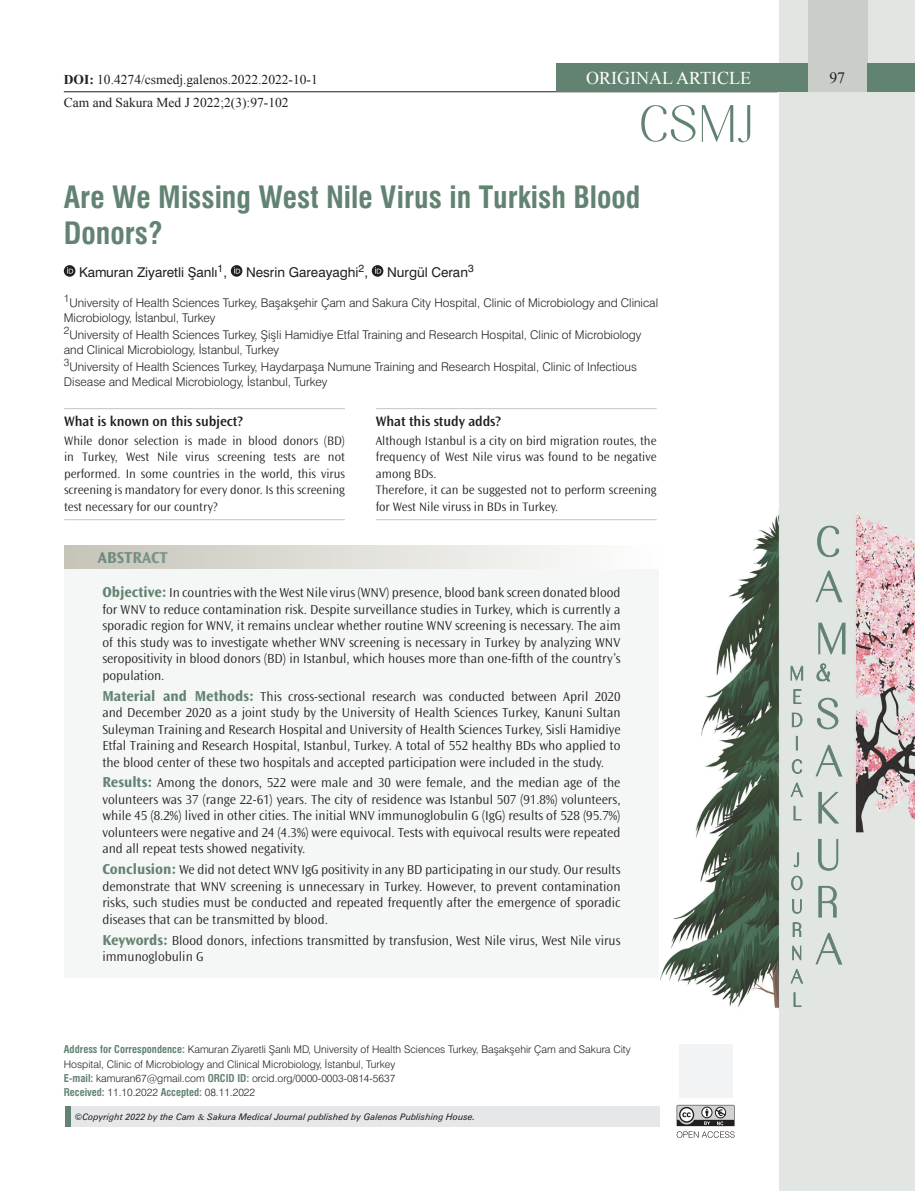
<style>
.page{position:relative;width:915px;height:1191px;background:#fff}
.page>*{position:absolute;margin:0;border:0;box-sizing:border-box;transform-origin:0 0}
.t1{font:30px/36px "Swiss Condensed Bold Tr";color:#638372}
.t2{font:18px "Times New Roman";color:#fff}
.t3{font:700 16.5px "Ocean Sans Std";color:#638372}
.t4{font:15.75px "Times New Roman";color:#231f20}
.t5{font:600 14.25px "Ocean Sans Std";letter-spacing:-.005em;color:#231f20}
.t6{font:300 13.5px/16.5px "Ocean Sans Std";color:#231f20;text-align:justify}
.t7{font:13.5px "Times New Roman";color:#231f20}
.t8{font:13.5px "Swiss Normal Tr";color:#231f20}
.t9{font:300 12.75px/16.5px "Ocean Sans Std";color:#231f20}
.t10{font:12px/15px "Swiss Light Tr";color:#231f20}
.t11{font:10.5px/14.4px "Swiss Light Tr";color:#231f20}
.t12{font:9px "Swiss Italic Tr";color:#231f20}
.s1{font-weight:700}
.s2{font-weight:700;font-size:15px;color:#638372}
.s3{font-family:"Swiss Condensed Bold Tr";color:#638372}
</style>
<div class="page">
<div style="left:778px;top:0;width:136px;height:1191px;background:#e1e6e2"></div>
<img style="left:660px;top:509px;width:254px;height:500px">
<svg style="left:793px;top:992px;width:8px;height:14px"></svg>
<svg style="left:790px;top:969px;width:12px;height:14px"></svg>
<svg style="left:792px;top:945px;width:8px;height:15px"></svg>
<svg style="left:792px;top:922px;width:8px;height:14px"></svg>
<svg style="left:792px;top:899px;width:9px;height:14px"></svg>
<svg style="left:791px;top:876px;width:11px;height:14px"></svg>
<svg style="left:793px;top:852px;width:5px;height:15px"></svg>
<svg style="left:793px;top:806px;width:8px;height:14px"></svg>
<svg style="left:790px;top:782px;width:12px;height:15px"></svg>
<svg style="left:791px;top:759px;width:10px;height:14px"></svg>
<svg style="left:795px;top:736px;width:2px;height:14px"></svg>
<svg style="left:791px;top:713px;width:10px;height:14px"></svg>
<svg style="left:793px;top:689px;width:8px;height:14px"></svg>
<svg style="left:790px;top:666px;width:12px;height:14px"></svg>
<svg style="left:815px;top:933px;width:26px;height:31px"></svg>
<svg style="left:818px;top:886px;width:18px;height:31px"></svg>
<svg style="left:818px;top:839px;width:19px;height:31px"></svg>
<svg style="left:818px;top:792px;width:20px;height:31px"></svg>
<svg style="left:815px;top:745px;width:26px;height:31px"></svg>
<svg style="left:816px;top:698px;width:21px;height:31px"></svg>
<svg style="left:816px;top:663px;width:13px;height:18px"></svg>
<svg style="left:818px;top:623px;width:27px;height:31px"></svg>
<svg style="left:815px;top:571px;width:26px;height:31px"></svg>
<svg style="left:817px;top:526px;width:21px;height:31px"></svg>
<div style="left:807px;top:0;width:60px;height:92px;background:#c9cfc8"></div>
<hr style="left:64px;top:91px;width:713px;height:1px;background:#231f20">
<div style="left:555px;top:64px;width:252px;height:28px;background:#638372"></div>
<div style="left:866px;top:64px;width:48px;height:28px;background:#638372"></div>
<div style="left:65px;top:1106px;width:594px;height:21px;background:#e6e7e9"></div>
<div style="left:65px;top:1106px;width:6px;height:21px;background:#638372"></div>
<svg style="left:641px;top:105px;width:109px;height:38px"></svg>
<svg style="left:676px;top:1104px;width:58px;height:33px"></svg>
<div style="left:678px;top:1044px;width:54px;height:53px;background:#f2f3f4"></div>
<div style="left:64px;top:545px;width:594px;height:24px;background:linear-gradient(to right,#c6c4b8,#fefefe)"></div>
<div style="left:64px;top:569px;width:594px;height:409px;background:#f4f7f5"></div>
<hr style="left:375px;top:408px;width:281px;height:1px;background:#c7c5b9">
<hr style="left:375px;top:519px;width:281px;height:1px;background:#c7c5b9">
<hr style="left:64px;top:408px;width:281px;height:1px;background:#c7c5b9">
<hr style="left:64px;top:519px;width:281px;height:1px;background:#c7c5b9">
<svg style="left:64px;top:265px;width:11px;height:12px"></svg>
<svg style="left:67px;top:267px;width:6px;height:6px"></svg>
<svg style="left:231px;top:265px;width:11px;height:12px"></svg>
<svg style="left:234px;top:267px;width:6px;height:6px"></svg>
<svg style="left:371px;top:265px;width:12px;height:12px"></svg>
<svg style="left:375px;top:267px;width:6px;height:6px"></svg>
<p class="t7" style="left:64px;top:71px;width:255px"><span class="s1">DOI:</span> 10.4274/csmedj.galenos.2022.2022-10-1</p>
<p class="t7" style="left:64px;top:93px;width:226px">Cam and Sakura Med J 2022;2(3):97-102</p>
<h2 class="t2" style="left:586px;top:66px;width:166px">ORIGINAL ARTICLE</h2>
<p class="t4" style="left:829px;top:67px;width:17px">97</p>
<h1 class="t1" style="left:64px;top:179px;width:577px">Are We Missing West Nile Virus in Turkish Blood<br>Donors?</h1>
<p class="t8" style="left:79px;top:264px;width:149px">Kamuran Ziyaretli Şanlı<sup>1</sup>,</p>
<p class="t8" style="left:246px;top:264px;width:123px">Nesrin Gareayaghi<sup>2</sup>,</p>
<p class="t8" style="left:387px;top:264px;width:88px">Nurgül Ceran<sup>3</sup></p>
<p class="t10" style="left:64px;top:295px;width:595px"><sup>1</sup>University of Health Sciences Turkey, Başakşehir Çam and Sakura City Hospital, Clinic of Microbiology and Clinical<br>Microbiology, İstanbul, Turkey</p>
<p class="t10" style="left:64px;top:327px;width:579px"><sup>2</sup>University of Health Sciences Turkey, Şişli Hamidiye Etfal Training and Research Hospital, Clinic of Microbiology and Clinical Microbiology, İstanbul, Turkey</p>
<p class="t10" style="left:64px;top:359px;width:574px"><sup>3</sup>University of Health Sciences Turkey, Haydarpaşa Numune Training and Research Hospital, Clinic of Infectious<br>Disease and Medical Microbiology, İstanbul, Turkey</p>
<p class="t5" style="left:64px;top:413px;width:180px">What is known on this subject?</p>
<p class="t9" style="left:64px;top:432px;width:282px;text-align:justify">While donor selection is made in blood donors (BD) in Turkey, West Nile virus screening tests are not performed. In some countries in the world, this virus screening is mandatory for every donor. Is this screening test necessary for our country?</p>
<p class="t5" style="left:375px;top:413px;width:127px">What this study adds?</p>
<p class="t9" style="left:375px;top:432px;width:282px">Although Istanbul is a city on bird migration routes, the frequency of West Nile virus was found to be negative among BDs.<br>Therefore, it can be suggested not to perform screening for West Nile viruss in BDs in Turkey.</p>
<p class="t3" style="left:98px;top:548px;width:72px">ABSTRACT</p>
<p class="t6" style="left:102px;top:585px;width:519px"><span class="s2">Objective:</span> In countries with the West Nile virus (WNV) presence, blood bank screen donated blood for WNV to reduce contamination risk. Despite surveillance studies in Turkey, which is currently a sporadic region for WNV, it remains unclear whether routine WNV screening is necessary. The aim of this study was to investigate whether WNV screening is necessary in Turkey by analyzing WNV seropositivity in blood donors (BD) in Istanbul, which houses more than one-fifth of the country’s population.</p>
<p class="t6" style="left:102px;top:688px;width:519px"><span class="s2">Material and Methods:</span> This cross-sectional research was conducted between April 2020 and December 2020 as a joint study by the University of Health Sciences Turkey, Kanuni Sultan Suleyman Training and Research Hospital and University of Health Sciences Turkey, Sisli Hamidiye Etfal Training and Research Hospital, Istanbul, Turkey. A total of 552 healthy BDs who applied to the blood center of these two hospitals and accepted participation were included in the study.</p>
<p class="t6" style="left:102px;top:775px;width:519px"><span class="s2">Results:</span> Among the donors, 522 were male and 30 were female, and the median age of the volunteers was 37 (range 22-61) years. The city of residence was Istanbul 507 (91.8%) volunteers, while 45 (8.2%) lived in other cities. The initial WNV immunoglobulin G (IgG) results of 528 (95.7%) volunteers were negative and 24 (4.3%) were equivocal. Tests with equivocal results were repeated and all repeat tests showed negativity.</p>
<p class="t6" style="left:102px;top:861px;width:519px"><span class="s2">Conclusion:</span> We did not detect WNV IgG positivity in any BD participating in our study. Our results demonstrate that WNV screening is unnecessary in Turkey. However, to prevent contamination risks, such studies must be conducted and repeated frequently after the emergence of sporadic diseases that can be transmitted by blood.</p>
<p class="t6" style="left:102px;top:932px;width:519px"><span class="s2">Keywords:</span> Blood donors, infections transmitted by transfusion, West Nile virus, West Nile virus immunoglobulin G</p>
<p class="t11" style="left:64px;top:1042px;width:568px"><span class="s3">Address for Correspondence:</span> Kamuran Ziyaretli Şanlı MD, University of Health Sciences Turkey, Başakşehir Çam and Sakura City Hospital, Clinic of Microbiology and Clinical Microbiology, İstanbul, Turkey<br><span class="s3">E-mail:</span> kamuran67@gmail.com <span class="s3">ORCID ID:</span> orcid.org/0000-0003-0814-5637<br><span class="s3">Received:</span> 11.10.2022 <span class="s3">Accepted:</span> 08.11.2022</p>
<p class="t12" style="left:75px;top:1111px;width:122px">©Copyright 2022 by the Cam</p>
<p class="t12" style="left:207px;top:1111px;width:269px">Sakura Medical Journal published by Galenos Publishing House.</p>
</div>
